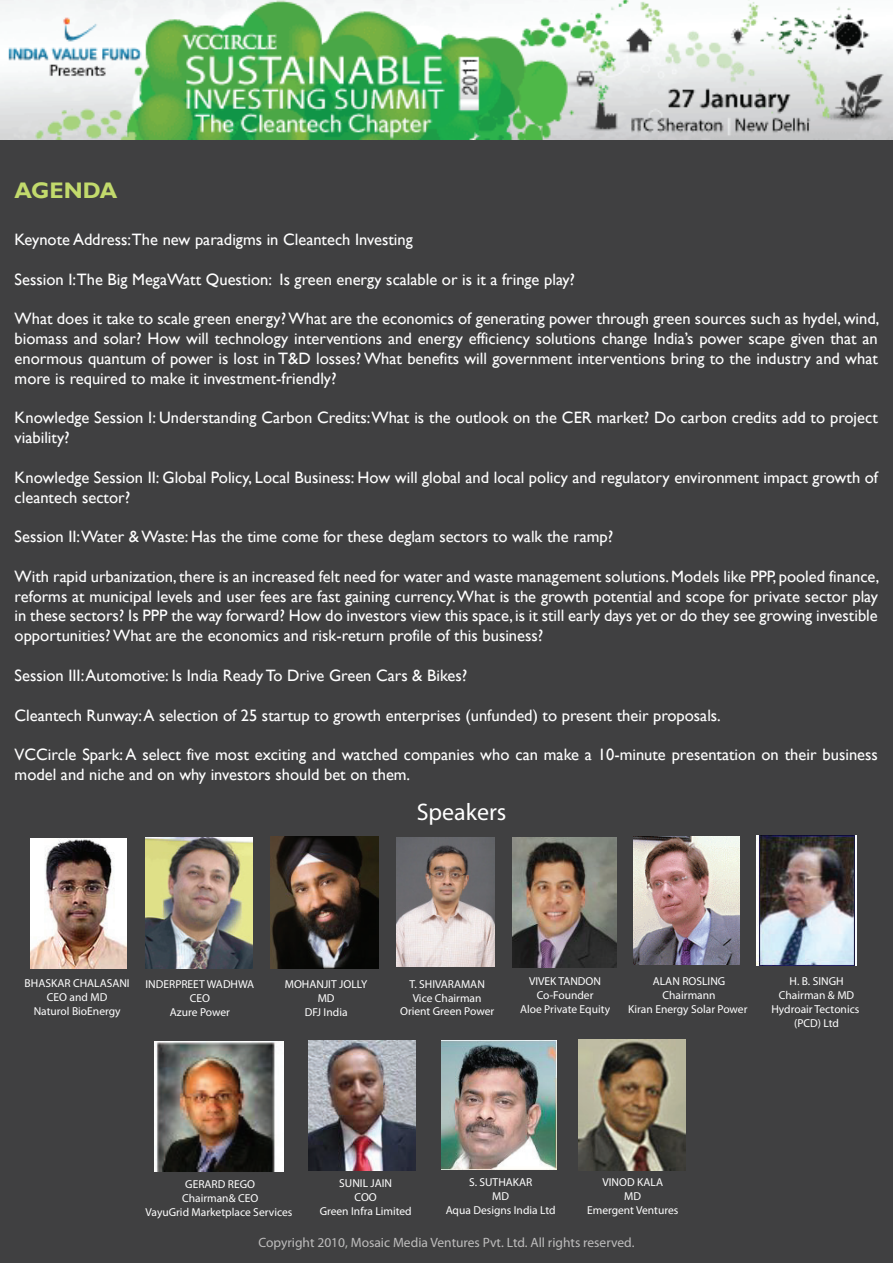
<style>
.page{position:relative;width:893px;height:1263px;background:#fff}
.page>*{position:absolute;margin:0;border:0;box-sizing:border-box;transform-origin:0 0}
.t1{font:24px "Myriad Pro";color:#fff}
.t2{font:700 22.5px "Gill Sans";color:#c2da6c}
.t3{font:16.5px/19.8px "Gill Sans";color:#fff}
.t4{font:13.5px "Myriad Pro";color:#bebdbd}
.t5{font:11.55px/13.8px "Myriad Pro";color:#fff;text-align:center}
</style>
<div class="page">
<div style="left:0;top:2px;width:893px;height:1261px;background:#404041"></div>
<img style="left:0;top:0;width:893px;height:140px">
<img style="left:30px;top:838px;width:96px;height:131px">
<img style="left:146px;top:837px;width:106px;height:131px">
<img style="left:271px;top:836px;width:108px;height:132px">
<img style="left:397px;top:837px;width:98px;height:130px">
<img style="left:513px;top:838px;width:103px;height:129px">
<img style="left:634px;top:836px;width:105px;height:128px">
<img style="left:756px;top:836px;width:101px;height:129px">
<img style="left:155px;top:1042px;width:129px;height:129px">
<img style="left:308px;top:1040px;width:107px;height:130px">
<img style="left:441px;top:1041px;width:116px;height:129px">
<img style="left:578px;top:1040px;width:107px;height:130px">
<h2 class="t2" style="left:15px;top:177px;width:104px">AGENDA</h2>
<p class="t3" style="left:15px;top:230px;width:400px">Keynote Address:The new paradigms in Cleantech Investing</p>
<p class="t3" style="left:15px;top:270px;width:562px">Session I:The Big MegaWatt Question: Is green energy scalable or is it a fringe play?</p>
<p class="t3" style="left:15px;top:309px;width:866px;text-align:justify">What does it take to scale green energy? What are the economics of generating power through green sources such as hydel, wind, biomass and solar? How will technology interventions and energy efficiency solutions change India’s power scape given that an enormous quantum of power is lost in T&amp;D losses? What benefits will government interventions bring to the industry and what more is required to make it investment-friendly?</p>
<p class="t3" style="left:15px;top:408px;width:865px">Knowledge Session I: Understanding Carbon Credits: What is the outlook on the CER market? Do carbon credits add to project viability?</p>
<p class="t3" style="left:15px;top:468px;width:865px">Knowledge Session II: Global Policy, Local Business: How will global and local policy and regulatory environment impact growth of cleantech sector?</p>
<p class="t3" style="left:15px;top:527px;width:600px">Session II:Water &amp; Waste: Has the time come for these deglam sectors to walk the ramp?</p>
<p class="t3" style="left:15px;top:567px;width:866px;text-align:justify">With rapid urbanization, there is an increased felt need for water and waste management solutions. Models like PPP, pooled finance, reforms at municipal levels and user fees are fast gaining currency. What is the growth potential and scope for private sector play in these sectors? Is PPP the way forward? How do investors view this space, is it still early days yet or do they see growing investible opportunities? What are the economics and risk-return profile of this business?</p>
<p class="t3" style="left:15px;top:666px;width:454px">Session III: Automotive: Is India Ready To Drive Green Cars &amp; Bikes?</p>
<p class="t3" style="left:15px;top:705px;width:708px">Cleantech Runway: A selection of 25 startup to growth enterprises (unfunded) to present their proposals.</p>
<p class="t3" style="left:15px;top:745px;width:865px">VCCircle Spark: A select five most exciting and watched companies who can make a 10-minute presentation on their business model and niche and on why investors should bet on them.</p>
<h1 class="t1" style="left:417px;top:797px;width:91px">Speakers</h1>
<p class="t5" style="left:25px;top:976px;width:107px">BHASKAR CHALASANI<br>CEO and MD<br>Naturol BioEnergy</p>
<p class="t5" style="left:146px;top:977px;width:110px">INDERPREET WADHWA<br>CEO<br>Azure Power</p>
<p class="t5" style="left:520px;top:974px;width:91px">VIVEK TANDON<br>Co-Founder<br>Aloe Private Equity</p>
<p class="t5" style="left:628px;top:974px;width:121px">ALAN ROSLING<br>Chairmann<br>Kiran Energy Solar Power</p>
<p class="t5" style="left:771px;top:974px;width:90px">H. B. SINGH<br>Chairman &amp; MD<br>Hydroair Tectonics (PCD) Ltd</p>
<p class="t5" style="left:400px;top:977px;width:96px">T. SHIVARAMAN<br>Vice Chairman<br>Orient Green Power</p>
<p class="t5" style="left:285px;top:977px;width:84px">MOHANJIT JOLLY<br>MD<br>DFJ India</p>
<p class="t5" style="left:146px;top:1177px;width:148px">GERARD REGO<br>Chairman&amp; CEO<br>VayuGrid Marketplace Services</p>
<p class="t5" style="left:320px;top:1176px;width:94px">SUNIL JAIN<br>COO<br>Green Infra Limited</p>
<p class="t5" style="left:446px;top:1175px;width:112px">S. SUTHAKAR<br>MD<br>Aqua Designs India Ltd</p>
<p class="t5" style="left:587px;top:1175px;width:93px">VINOD KALA<br>MD<br>Emergent Ventures</p>
<p class="t4" style="left:258px;top:1234px;width:378px">Copyright 2010, Mosaic Media Ventures Pvt. Ltd. All rights reserved.</p>
</div>
